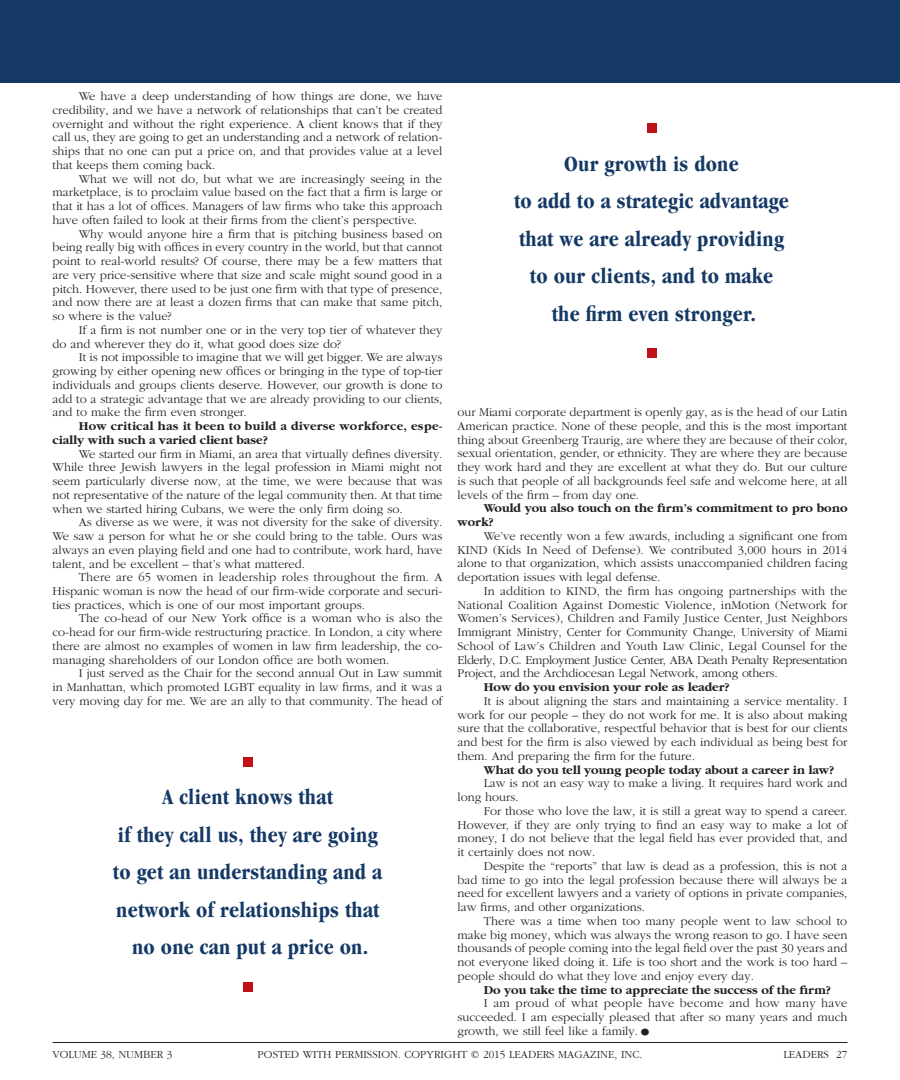
<style>
.page{position:relative;width:900px;height:1080px;background:#fff}
.page>*{position:absolute;margin:0;border:0;box-sizing:border-box;transform-origin:0 0}
.t1{font:700 condensed 22.5px/37.5px "Garamond";letter-spacing:.01em;color:#153965;text-align:center}
.t2{font:300 12.5px/13.8px "Garamond";color:#231f20;text-align:justify}
.t3{font:700 12.5px/13.8px "Garamond";color:#231f20}
.t4{font:700 12.5px/13.8px "Garamond";letter-spacing:.02em;color:#231f20}
.t5{font:300 11.25px "Garamond";color:#231f20}
.s1{font-size:22.5px}
</style>
<div class="page">
<div style="left:0;top:0;width:900px;height:82px;background:#153965"></div>
<div style="left:647px;top:123px;width:10px;height:10px;background:#c01119"></div>
<div style="left:647px;top:348px;width:10px;height:10px;background:#c01119"></div>
<div style="left:243px;top:757px;width:10px;height:10px;background:#c01119"></div>
<div style="left:243px;top:982px;width:10px;height:10px;background:#c01119"></div>
<hr style="left:52px;top:1042px;width:796px;height:1px;background:#231f20">
<p class="t2" style="left:52px;top:89px;width:392px;text-indent:26px">We have a deep understanding of how things are done, we have credibility, and we have a network of relationships that can’t be created overnight and without the right experience. A client knows that if they call us, they are going to get an understanding and a network of relation&shy;ships that no one can put a price on, and that provides value at a level that keeps them coming back.</p>
<p class="t2" style="left:52px;top:172px;width:391px;text-indent:26px">What we will not do, but what we are increasingly seeing in the marketplace, is to proclaim value based on the fact that a firm is large or that it has a lot of offices. Managers of law firms who take this approach have often failed to look at their firms from the client’s perspective.</p>
<p class="t2" style="left:52px;top:227px;width:392px;text-indent:26px">Why would anyone hire a firm that is pitching business based on being really big with offices in every country in the world, but that cannot point to real-world results? Of course, there may be a few matters that are very price-sensitive where that size and scale might sound good in a pitch. However, there used to be just one firm with that type of presence, and now there are at least a dozen firms that can make that same pitch, so where is the value?</p>
<p class="t2" style="left:52px;top:323px;width:391px;text-indent:26px">If a firm is not number one or in the very top tier of whatever they do and wherever they do it, what good does size do?</p>
<p class="t2" style="left:52px;top:351px;width:392px;text-indent:26px">It is not impossible to imagine that we will get bigger. We are always growing by either opening new offices or bringing in the type of top-tier individuals and groups clients deserve. However, our growth is done to add to a strategic advantage that we are already providing to our clients, and to make the firm even stronger.</p>
<p class="t4" style="left:52px;top:419px;width:392px;text-indent:26px">How critical has it been to build a diverse workforce, espe&shy;cially with such a varied client base?</p>
<p class="t2" style="left:52px;top:447px;width:392px;text-indent:26px">We started our firm in Miami, an area that virtually defines diversity.<br>While three Jewish lawyers in the legal profession in Miami might not seem particularly diverse now, at the time, we were because that was not representative of the nature of the legal community then. At that time when we started hiring Cubans, we were the only firm doing so.</p>
<p class="t2" style="left:52px;top:516px;width:391px;text-indent:26px">As diverse as we were, it was not diversity for the sake of diversity.<br>We saw a person for what he or she could bring to the table. Ours was always an even playing field and one had to contribute, work hard, have talent, and be excellent – that’s what mattered.</p>
<p class="t2" style="left:52px;top:571px;width:392px;text-indent:26px">There are 65 women in leadership roles throughout the firm. A Hispanic woman is now the head of our firm-wide corporate and securi&shy;ties practices, which is one of our most important groups.</p>
<p class="t2" style="left:52px;top:612px;width:392px;text-indent:26px">The co-head of our New York office is a woman who is also the co-head for our firm-wide restructuring practice. In London, a city where there are almost no examples of women in law firm leadership, the co&shy;managing shareholders of our London office are both women.</p>
<p class="t2" style="left:52px;top:667px;width:392px;text-indent:26px">I just served as the Chair for the second annual Out in Law summit in Manhattan, which promoted LGBT equality in law firms, and it was a very moving day for me. We are an ally to that community. The head of</p>
<h1 class="t1" style="left:113px;top:778px;width:271px">A client knows that<br>if they call us, they are going to get an understanding and a network of relationships that no one can put a price on.</h1>
<h1 class="t1" style="left:514px;top:145px;width:276px">Our growth is done<br>to add to a strategic advantage that we are already providing to our clients, and to make the firm even stronger.</h1>
<p class="t2" style="left:458px;top:406px;width:392px">our Miami corporate department is openly gay, as is the head of our Latin American practice. None of these people, and this is the most important thing about Greenberg Traurig, are where they are because of their color, sexual orientation, gender, or ethnicity. They are where they are because they work hard and they are excellent at what they do. But our culture is such that people of all backgrounds feel safe and welcome here, at all levels of the firm – from day one.</p>
<p class="t3" style="left:458px;top:502px;width:391px;text-indent:26px">Would you also touch on the firm’s commitment to pro bono work?</p>
<p class="t2" style="left:458px;top:529px;width:392px;text-indent:26px">We’ve recently won a few awards, including a significant one from KIND (Kids In Need of Defense). We contributed 3,000 hours in 2014 alone to that organization, which assists unaccompanied children facing deportation issues with legal defense.</p>
<p class="t2" style="left:458px;top:584px;width:392px;text-indent:26px">In addition to KIND, the firm has ongoing partnerships with the National Coalition Against Domestic Violence, inMotion (Network for Women’s Services), Children and Family Justice Center, Just Neighbors Immigrant Ministry, Center for Community Change, University of Miami School of Law’s Children and Youth Law Clinic, Legal Counsel for the Elderly, D.C. Employment Justice Center, ABA Death Penalty Representation Project, and the Archdiocesan Legal Network, among others.</p>
<p class="t3" style="left:484px;top:681px;width:247px">How do you envision your role as leader?</p>
<p class="t2" style="left:458px;top:694px;width:392px;text-indent:26px">It is about aligning the stars and maintaining a service mentality. I work for our people – they do not work for me. It is also about making sure that the collaborative, respectful behavior that is best for our clients and best for the firm is also viewed by each individual as being best for them. And preparing the firm for the future.</p>
<p class="t3" style="left:484px;top:763px;width:352px">What do you tell young people today about a career in law?</p>
<p class="t2" style="left:458px;top:777px;width:391px;text-indent:26px">Law is not an easy way to make a living. It requires hard work and long hours.</p>
<p class="t2" style="left:458px;top:804px;width:392px;text-indent:26px">For those who love the law, it is still a great way to spend a career.<br>However, if they are only trying to find an easy way to make a lot of money, I do not believe that the legal field has ever provided that, and it certainly does not now.</p>
<p class="t2" style="left:458px;top:859px;width:392px;text-indent:26px">Despite the “reports” that law is dead as a profession, this is not a bad time to go into the legal profession because there will always be a need for excellent lawyers and a variety of options in private companies, law firms, and other organizations.</p>
<p class="t2" style="left:458px;top:914px;width:392px;text-indent:26px">There was a time when too many people went to law school to make big money, which was always the wrong reason to go. I have seen thousands of people coming into the legal field over the past 30 years and not everyone liked doing it. Life is too short and the work is too hard – people should do what they love and enjoy every day.</p>
<p class="t3" style="left:484px;top:983px;width:349px">Do you take the time to appreciate the success of the firm?</p>
<p class="t2" style="left:458px;top:997px;width:392px;text-indent:26px">I am proud of what people have become and how many have succeeded. I am especially pleased that after so many years and much growth, we still feel like a family.<span class="s1">•</span></p>
<p class="t5" style="left:52px;top:1048px;width:121px">VOLUME 38, NUMBER 3</p>
<p class="t5" style="left:258px;top:1048px;width:386px">POSTED WITH PERMISSION. COPYRIGHT © 2015 LEADERS MAGAZINE, INC.</p>
<p class="t5" style="left:784px;top:1048px;width:65px">LEADERS 27</p>
</div>
